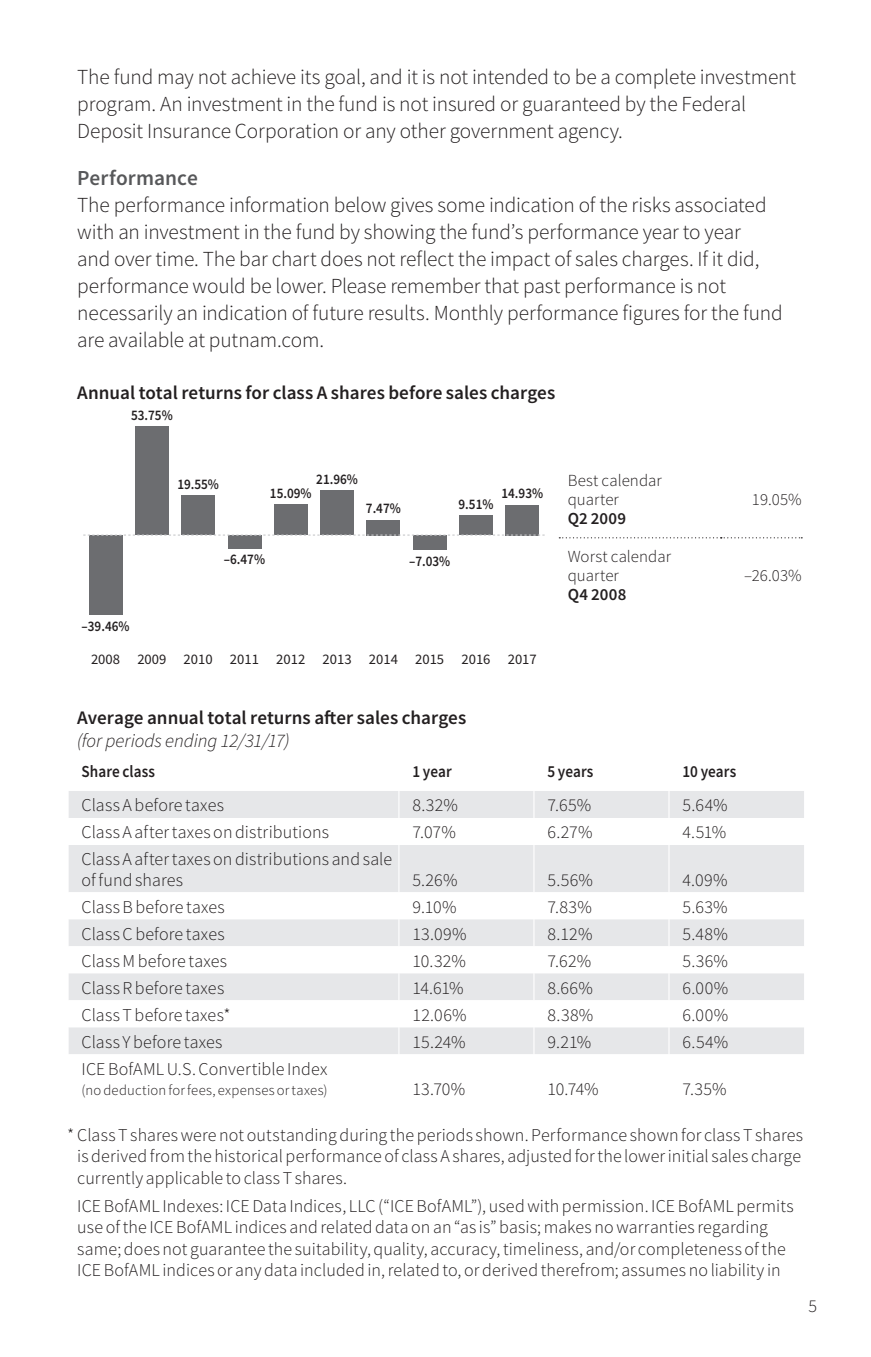
<style>
.page{position:relative;width:871px;height:1357px;background:#fff}
.page>*{position:absolute;margin:0;border:0;box-sizing:border-box;transform-origin:0 0}
.Text{font:300 21.38px/27px "Source Sans Pro";letter-spacing:-.005em;color:#231f20}
.SubHead_2{font:600 21.38px "Source Sans Pro";letter-spacing:.005em;color:#57585a}
.SubHead_3{font:600 19.12px/22.5px "Source Sans Pro";color:#231f20}
.Foot_symbol2{font:300 18px/21.4px "Source Sans Pro";letter-spacing:.005em;color:#231f20;text-align:justify}
.Table_Left{font:300 18px/20.2px "Source Sans Pro";letter-spacing:.01em;color:#231f20}
.Chart_Table_Stub{font:300 16.88px/19.1px "Source Sans Pro";color:#231f20}
.Table_ColHd_Left{font:600 16.88px "Source Sans Pro";letter-spacing:.005em;color:#231f20;scale:.9 1}
.Chart_Table_Column{font:300 16.88px "Source Sans Pro";letter-spacing:.005em;color:#231f20}
.t1{font:600 14.62px "Source Sans Pro";color:#231f20;scale:.9 1}
.t2{font:14.62px "Source Sans Pro";color:#231f20}
.Table_Left-2{font:300 14.62px "Source Sans Pro";letter-spacing:.02em;color:#231f20}
.s1{font-weight:600}
.s2{font-weight:300;font-style:italic}
</style>
<div class="page">
<div style="left:89px;top:535px;width:33px;height:80px;background:#6c6d70"></div>
<div style="left:135px;top:426px;width:34px;height:109px;background:#6c6d70"></div>
<div style="left:182px;top:495px;width:33px;height:40px;background:#6c6d70"></div>
<div style="left:228px;top:535px;width:33px;height:13px;background:#6c6d70"></div>
<div style="left:274px;top:505px;width:33px;height:30px;background:#6c6d70"></div>
<div style="left:320px;top:491px;width:34px;height:44px;background:#6c6d70"></div>
<div style="left:367px;top:520px;width:33px;height:15px;background:#6c6d70"></div>
<div style="left:413px;top:535px;width:33px;height:14px;background:#6c6d70"></div>
<div style="left:459px;top:516px;width:34px;height:19px;background:#6c6d70"></div>
<div style="left:506px;top:505px;width:33px;height:30px;background:#6c6d70"></div>
<svg style="left:83px;top:534px;width:462px;height:2px"></svg>
<svg style="left:559px;top:537px;width:243px;height:1px"></svg>
<div style="left:69px;top:791px;width:735px;height:27px;background:#e6e7e9"></div>
<svg style="left:69px;top:845px;width:735px;height:209px;fill:#e6e7e9"></svg>
<svg style="left:398px;top:791px;width:1px;height:27px"></svg>
<svg style="left:533px;top:791px;width:1px;height:27px"></svg>
<svg style="left:668px;top:791px;width:1px;height:27px"></svg>
<hr style="left:398px;top:845px;width:1px;height:47px;background:#fff">
<hr style="left:533px;top:845px;width:1px;height:47px;background:#fff">
<hr style="left:668px;top:845px;width:1px;height:47px;background:#fff">
<svg style="left:398px;top:892px;width:1px;height:162px"></svg>
<svg style="left:533px;top:892px;width:1px;height:162px"></svg>
<svg style="left:668px;top:892px;width:1px;height:162px"></svg>
<p class="Text" style="left:77px;top:63px;width:720px">The fund may not achieve its goal, and it is not intended to be a complete investment program. An investment in the fund is not insured or guaranteed by the Federal<br>Deposit Insurance Corporation or any other government agency.</p>
<p class="SubHead_2" style="left:77px;top:164px;width:122px">Performance</p>
<p class="Text" style="left:77px;top:191px;width:707px">The performance information below gives some indication of the risks associated with an investment in the fund by showing the fund’s performance year to year<br>and over time. The bar chart does not reflect the impact of sales charges. If it did, performance would be lower. Please remember that past performance is not necessarily an indication of future results. Monthly performance figures for the fund are available at putnam.com.</p>
<p class="SubHead_3" style="left:77px;top:381px;width:479px">Annual total returns for class A shares before sales charges</p>
<p class="t1" style="left:131px;top:405px;width:48px">53.75%</p>
<p class="t1" style="left:82px;top:616px;width:55px">–39.46%</p>
<p class="t1" style="left:177px;top:474px;width:48px">19.55%</p>
<p class="t1" style="left:316px;top:469px;width:48px">21.96%</p>
<p class="t1" style="left:270px;top:483px;width:48px">15.09%</p>
<p class="t1" style="left:366px;top:499px;width:40px">7.47%</p>
<p class="t1" style="left:458px;top:494px;width:40px">9.51%</p>
<p class="t1" style="left:501px;top:483px;width:48px">14.93%</p>
<p class="t1" style="left:224px;top:550px;width:47px">–6.47%</p>
<p class="t1" style="left:409px;top:551px;width:47px">–7.03%</p>
<p class="t2" style="left:91px;top:649px;width:447px">2008 2009 2010 2011 2012 2013 2014 2015 2016 2017</p>
<p class="Chart_Table_Stub" style="left:568px;top:471px;width:96px">Best calendar quarter<br><span class="s1">Q2 2009</span></p>
<p class="Chart_Table_Stub" style="left:568px;top:547px;width:105px">Worst calendar quarter<br><span class="s1">Q4 2008</span></p>
<p class="Chart_Table_Column" style="left:752px;top:489px;width:51px">19.05%</p>
<p class="Chart_Table_Column" style="left:744px;top:565px;width:59px">–26.03%</p>
<p class="SubHead_3" style="left:77px;top:706px;width:390px">Average annual total returns after sales charges <span class="s2">(for periods ending 12/31/17)</span></p>
<p class="Table_ColHd_Left" style="left:82px;top:761px;width:83px">Share class</p>
<p class="Table_ColHd_Left" style="left:412px;top:761px;width:45px">1 year</p>
<p class="Table_ColHd_Left" style="left:547px;top:761px;width:53px">5 years</p>
<p class="Table_ColHd_Left" style="left:682px;top:761px;width:61px">10 years</p>
<p class="Table_Left" style="left:82px;top:795px;width:144px">Class A before taxes</p>
<p class="Table_Left" style="left:412px;top:795px;width:47px">8.32%</p>
<p class="Table_Left" style="left:547px;top:795px;width:45px">7.65%</p>
<p class="Table_Left" style="left:682px;top:795px;width:47px">5.64%</p>
<p class="Table_Left" style="left:82px;top:822px;width:249px">Class A after taxes on distributions</p>
<p class="Table_Left" style="left:412px;top:822px;width:45px">7.07%</p>
<p class="Table_Left" style="left:547px;top:822px;width:47px">6.27%</p>
<p class="Table_Left" style="left:682px;top:822px;width:45px">4.51%</p>
<p class="Table_Left" style="left:82px;top:849px;width:312px">Class A after taxes on distributions and sale of fund shares</p>
<p class="Table_Left" style="left:412px;top:869px;width:47px">5.26%</p>
<p class="Table_Left" style="left:547px;top:869px;width:47px">5.56%</p>
<p class="Table_Left" style="left:682px;top:869px;width:47px">4.09%</p>
<p class="Table_Left" style="left:82px;top:896px;width:145px">Class B before taxes</p>
<p class="Table_Left" style="left:412px;top:896px;width:46px">9.10%</p>
<p class="Table_Left" style="left:547px;top:896px;width:46px">7.83%</p>
<p class="Table_Left" style="left:682px;top:896px;width:47px">5.63%</p>
<p class="Table_Left" style="left:82px;top:923px;width:145px">Class C before taxes</p>
<p class="Table_Left" style="left:412px;top:923px;width:56px">13.09%</p>
<p class="Table_Left" style="left:547px;top:923px;width:47px">8.12%</p>
<p class="Table_Left" style="left:682px;top:923px;width:47px">5.48%</p>
<p class="Table_Left" style="left:82px;top:950px;width:147px">Class M before taxes</p>
<p class="Table_Left" style="left:412px;top:950px;width:55px">10.32%</p>
<p class="Table_Left" style="left:547px;top:950px;width:45px">7.62%</p>
<p class="Table_Left" style="left:682px;top:950px;width:47px">5.36%</p>
<p class="Table_Left" style="left:82px;top:977px;width:144px">Class R before taxes</p>
<p class="Table_Left" style="left:412px;top:977px;width:53px">14.61%</p>
<p class="Table_Left" style="left:547px;top:977px;width:47px">8.66%</p>
<p class="Table_Left" style="left:682px;top:977px;width:47px">6.00%</p>
<p class="Table_Left" style="left:82px;top:1004px;width:151px">Class T before taxes*</p>
<p class="Table_Left" style="left:412px;top:1004px;width:56px">12.06%</p>
<p class="Table_Left" style="left:547px;top:1004px;width:47px">8.38%</p>
<p class="Table_Left" style="left:682px;top:1004px;width:47px">6.00%</p>
<p class="Table_Left" style="left:82px;top:1031px;width:142px">Class Y before taxes</p>
<p class="Table_Left" style="left:412px;top:1031px;width:55px">15.24%</p>
<p class="Table_Left" style="left:547px;top:1031px;width:45px">9.21%</p>
<p class="Table_Left" style="left:682px;top:1031px;width:47px">6.54%</p>
<p class="Table_Left" style="left:82px;top:1058px;width:247px">ICE BofAML U.S. Convertible Index</p>
<p class="Table_Left-2" style="left:82px;top:1081px;width:247px">(no deduction for fees, expenses or taxes)</p>
<p class="Table_Left" style="left:412px;top:1079px;width:54px">13.70%</p>
<p class="Table_Left" style="left:547px;top:1079px;width:53px">10.74%</p>
<p class="Table_Left" style="left:682px;top:1079px;width:46px">7.35%</p>
<p class="Foot_symbol2" style="left:77px;top:1124px;width:727px;text-indent:-10px">* Class T shares were not outstanding during the periods shown. Performance shown for class T shares is derived from the historical performance of class A shares, adjusted for the lower initial sales charge currently applicable to class T shares.</p>
<p class="Foot_symbol2" style="left:77px;top:1195px;width:718px;text-align:left">ICE BofAML Indexes: ICE Data Indices, LLC (“ICE BofAML”), used with permission. ICE BofAML permits use of the ICE BofAML indices and related data on an “as is” basis; makes no warranties regarding same; does not guarantee the suitability, quality, accuracy, timeliness, and/or completeness of the ICE BofAML indices or any data included in, related to, or derived therefrom; assumes no liability in</p>
<p class="Foot_symbol2" style="left:808px;top:1295px;width:10px">5</p>
</div>
